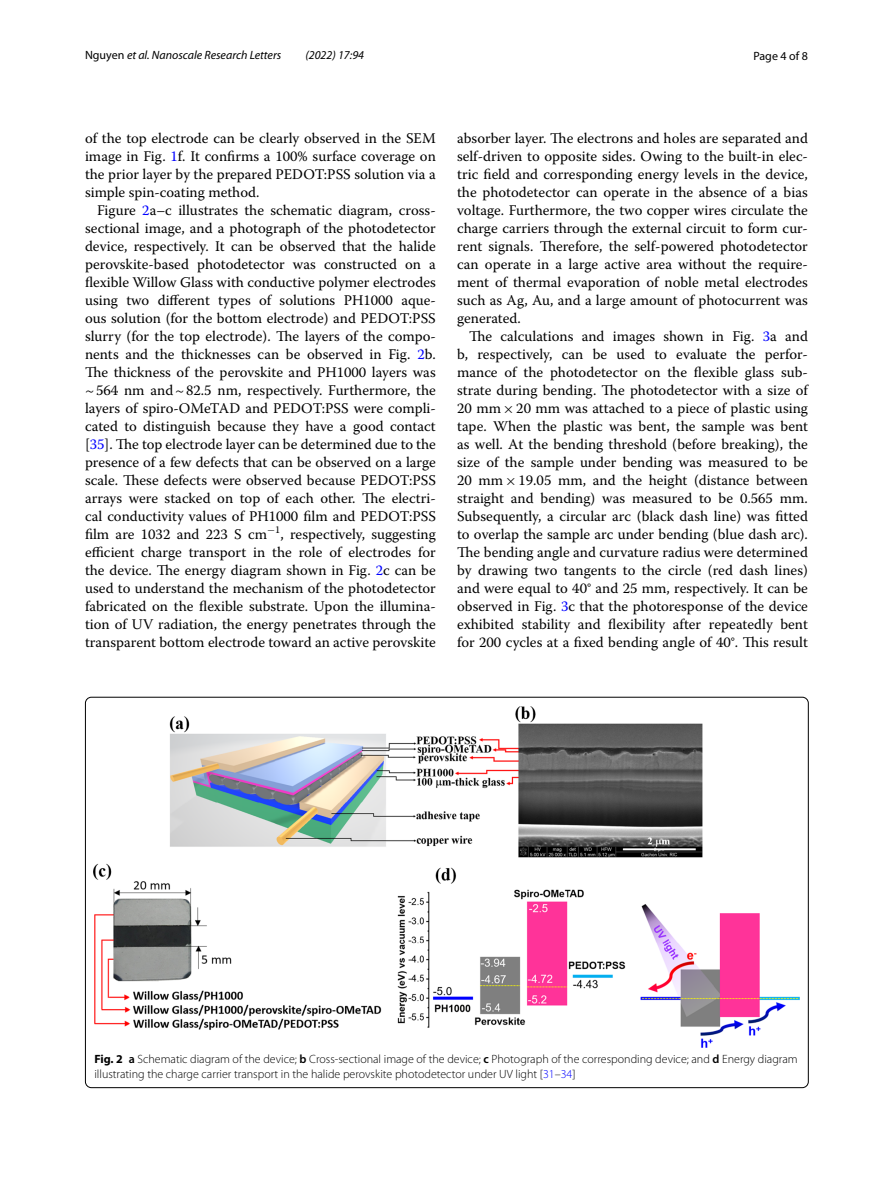
<style>
.page{position:relative;width:893px;height:1187px;background:#fff}
.page>*{position:absolute;margin:0;border:0;box-sizing:border-box;transform-origin:0 0}
.t1{font:14.7px/18px "Warnock Pro";color:#000;text-align:justify}
.t2{font:300 12px/15px "Myriad Pro";color:#000}
.t3{font:italic 12px "Myriad Pro";color:#000}
.t4{font:12px "Myriad Pro";color:#000}
.s1{font-style:normal}
.s2{color:#00f}
.s3{font-family:"MTSY"}
.s4{font-weight:700}
.s5{font-weight:600}
</style>
<div class="page">
<img style="left:94px;top:706px;width:706px;height:341px">
<p class="t3" style="left:85px;top:48px;width:198px"><span class="s1">Nguyen</span> et al. Nanoscale Research Letters</p>
<p class="t3" style="left:305px;top:48px;width:60px">(2022) 17:94</p>
<p class="t4" style="left:753px;top:48px;width:56px">Page 4 of 8</p>
<p class="t1" style="left:85px;top:128px;width:352px">of the top electrode can be clearly observed in the SEM image in Fig. <span class="s2">1</span>f. It confirms a 100% surface coverage on the prior layer by the prepared PEDOT:PSS solution via a simple spin-coating method.</p>
<p class="t1" style="left:85px;top:200px;width:352px;text-indent:12px">Figure <span class="s2">2</span>a–c illustrates the schematic diagram, cross&shy;sectional image, and a photograph of the photodetector device, respectively. It can be observed that the halide perovskite-based photodetector was constructed on a flexible Willow Glass with conductive polymer electrodes using two different types of solutions PH1000 aque&shy;ous solution (for the bottom electrode) and PEDOT:PSS slurry (for the top electrode). The layers of the compo&shy;nents and the thicknesses can be observed in Fig. <span class="s2">2</span>b.<br>The thickness of the perovskite and PH1000 layers was ~564 nm and~82.5 nm, respectively. Furthermore, the layers of spiro-OMeTAD and PEDOT:PSS were compli&shy;cated to distinguish because they have a good contact [<span class="s2">35</span>]. The top electrode layer can be determined due to the presence of a few defects that can be observed on a large scale. These defects were observed because PEDOT:PSS arrays were stacked on top of each other. The electri&shy;cal conductivity values of PH1000 film and PEDOT:PSS film are 1032 and 223 S cm<sup>−</sup><sup>1</sup>, respectively, suggesting efficient charge transport in the role of electrodes for the device. The energy diagram shown in Fig. <span class="s2">2</span>c can be used to understand the mechanism of the photodetector fabricated on the flexible substrate. Upon the illumina&shy;tion of UV radiation, the energy penetrates through the transparent bottom electrode toward an active perovskite</p>
<p class="t1" style="left:457px;top:128px;width:352px">absorber layer. The electrons and holes are separated and self-driven to opposite sides. Owing to the built-in elec&shy;tric field and corresponding energy levels in the device, the photodetector can operate in the absence of a bias voltage. Furthermore, the two copper wires circulate the charge carriers through the external circuit to form cur&shy;rent signals. Therefore, the self-powered photodetector can operate in a large active area without the require&shy;ment of thermal evaporation of noble metal electrodes such as Ag, Au, and a large amount of photocurrent was generated.</p>
<p class="t1" style="left:457px;top:326px;width:352px;text-indent:12px">The calculations and images shown in Fig. <span class="s2">3</span>a and b, respectively, can be used to evaluate the perfor&shy;mance of the photodetector on the flexible glass sub&shy;strate during bending. The photodetector with a size of 20 mm<span class="s3">×</span>20 mm was attached to a piece of plastic using tape. When the plastic was bent, the sample was bent as well. At the bending threshold (before breaking), the size of the sample under bending was measured to be 20 mm<span class="s3">×</span>19.05 mm, and the height (distance between straight and bending) was measured to be 0.565 mm.<br>Subsequently, a circular arc (black dash line) was fitted to overlap the sample arc under bending (blue dash arc).<br>The bending angle and curvature radius were determined by drawing two tangents to the circle (red dash lines) and were equal to 40° and 25 mm, respectively. It can be observed in Fig. <span class="s2">3</span>c that the photoresponse of the device exhibited stability and flexibility after repeatedly bent for 200 cycles at a fixed bending angle of 40°. This result</p>
<p class="t2" style="left:94px;top:1051px;width:705px"><span class="s4">Fig. 2</span> <span class="s5">a</span> Schematic diagram of the device; <span class="s5">b</span> Cross-sectional image of the device; <span class="s5">c</span> Photograph of the corresponding device; and <span class="s5">d</span> Energy diagram illustrating the charge carrier transport in the halide perovskite photodetector under UV light [<span class="s2">31</span>–<span class="s2">34</span>]</p>
</div>
